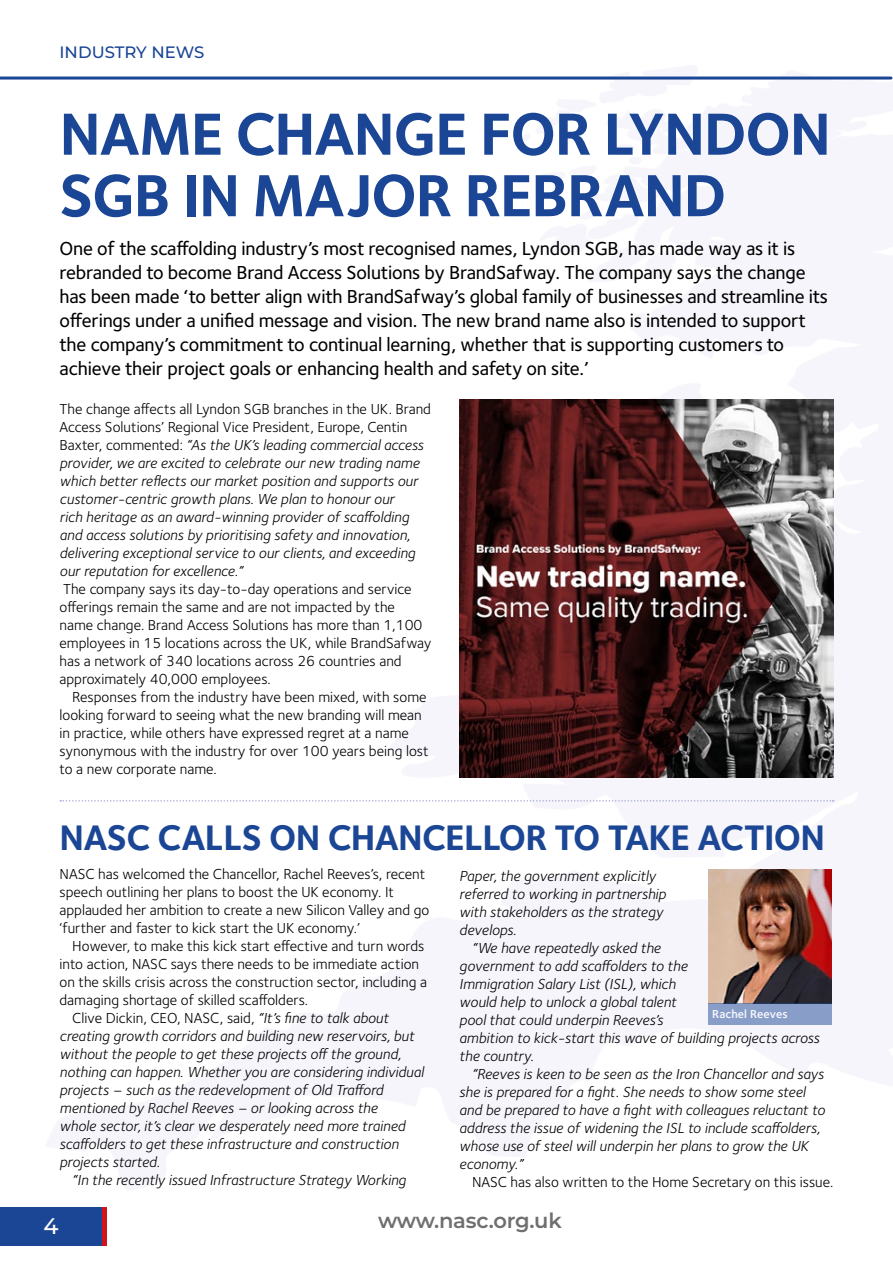
<style>
.page{position:relative;width:893px;height:1263px;background:#fff}
.page>*{position:absolute;margin:0;border:0;box-sizing:border-box;transform-origin:0 0}
.t1{font:700 61.5px/61.5px "Foundry Sterling";letter-spacing:-.02em;color:#1b4695}
.t2{font:700 36.75px "Foundry Sterling";letter-spacing:-.02em;color:#1b4695}
.t3{font:100 22.5px "Montserrat";color:#fff}
.t4{font:100 21px "Montserrat";letter-spacing:-.01em;color:#706f6f}
.t5{font:500 19.5px/24px "Foundry Sterling";letter-spacing:-.01em;color:#000}
.t6{font:100 16.5px "Montserrat";color:#1b4695}
.t7{font:italic 15px/18px "Foundry Sterling";color:#000}
.t8{font:15px/18px "Foundry Sterling";color:#000}
.t9{font:600 12px "Foundry Sterling";letter-spacing:.01em;color:#fff}
.s1{font-style:normal}
.s2{font-style:italic}
</style>
<div class="page">
<hr style="left:0;top:77px;width:891px;height:3px;background:#1b4695">
<div style="left:0;top:1208px;width:102px;height:38px;background:#1b4695"></div>
<div style="left:102px;top:1208px;width:5px;height:38px;background:#d2131d"></div>
<svg style="left:60px;top:800px;width:774px;height:1px"></svg>
<img style="left:459px;top:400px;width:374px;height:377px">
<img style="left:708px;top:870px;width:123px;height:133px">
<div style="left:708px;top:1003px;width:123px;height:22px;background:#889dc8"></div>
<p class="t6" style="left:60px;top:42px;width:146px">INDUSTRY NEWS</p>
<h1 class="t1" style="left:60px;top:106px;width:773px">NAME CHANGE FOR LYNDON<br>SGB IN MAJOR REBRAND</h1>
<p class="t5" style="left:60px;top:237px;width:770px">One of the scaffolding industry’s most recognised names, Lyndon SGB, has made way as it is rebranded to become Brand Access Solutions by BrandSafway. The company says the change has been made ‘to better align with BrandSafway’s global family of businesses and streamline its offerings under a unified message and vision. The new brand name also is intended to support the company’s commitment to continual learning, whether that is supporting customers to achieve their project goals or enhancing health and safety on site.’</p>
<p class="t7" style="left:60px;top:400px;width:373px"><span class="s1">The change affects all Lyndon SGB branches in the UK. Brand Access Solutions’ Regional Vice President, Europe, Centin Baxter, commented:</span> “As the UK’s leading commercial access provider, we are excited to celebrate our new trading name which better reflects our market position and supports our customer-centric growth plans. We plan to honour our<br>rich heritage as an award-winning provider of scaffolding and access solutions by prioritising safety and innovation, delivering exceptional service to our clients, and exceeding our reputation for excellence.”</p>
<p class="t8" style="left:60px;top:580px;width:373px">The company says its day-to-day operations and service offerings remain the same and are not impacted by the name change. Brand Access Solutions has more than 1,100 employees in 15 locations across the UK, while BrandSafway has a network of 340 locations across 26 countries and approximately 40,000 employees.</p>
<p class="t8" style="left:60px;top:688px;width:371px;text-indent:13px">Responses from the industry have been mixed, with some looking forward to seeing what the new branding will mean in practice, while others have expressed regret at a name synonymous with the industry for over 100 years being lost to a new corporate name.</p>
<h2 class="t2" style="left:60px;top:815px;width:767px">NASC CALLS ON CHANCELLOR TO TAKE ACTION</h2>
<p class="t8" style="left:60px;top:865px;width:371px">NASC has welcomed the Chancellor, Rachel Reeves’s, recent speech outlining her plans to boost the UK economy. It applauded her ambition to create a new Silicon Valley and go ‘further and faster to kick start the UK economy.’</p>
<p class="t8" style="left:72px;top:937px;width:354px">However, to make this kick start effective and turn words</p>
<p class="t8" style="left:60px;top:955px;width:361px">into action, NASC says there needs to be immediate action</p>
<p class="t8" style="left:60px;top:973px;width:369px">on the skills crisis across the construction sector, including a</p>
<p class="t8" style="left:60px;top:991px;width:250px">damaging shortage of skilled scaffolders.</p>
<p class="t8" style="left:72px;top:1009px;width:318px">Clive Dickin, CEO, NASC, said, <span class="s2">“It’s fine to talk about</span></p>
<p class="t7" style="left:60px;top:1026px;width:356px">creating growth corridors and building new reservoirs, but</p>
<p class="t7" style="left:60px;top:1044px;width:343px">without the people to get these projects off the ground,</p>
<p class="t7" style="left:60px;top:1062px;width:366px">nothing can happen. Whether you are considering individual</p>
<p class="t7" style="left:60px;top:1080px;width:325px">projects – such as the redevelopment of Old Trafford</p>
<p class="t7" style="left:60px;top:1098px;width:320px">mentioned by Rachel Reeves – or looking across the</p>
<p class="t7" style="left:60px;top:1116px;width:347px">whole sector, it’s clear we desperately need more trained</p>
<p class="t7" style="left:60px;top:1134px;width:341px">scaffolders to get these infrastructure and construction</p>
<p class="t7" style="left:60px;top:1152px;width:102px">projects started.</p>
<p class="t7" style="left:72px;top:1170px;width:335px">“In the recently issued Infrastructure Strategy Working</p>
<p class="t7" style="left:459px;top:867px;width:208px">Paper, the government explicitly referred to working in partnership with stakeholders as the strategy develops.</p>
<p class="t7" style="left:459px;top:939px;width:362px;text-indent:13px">“We have repeatedly asked the<br>government to add scaffolders to the<br>Immigration Salary List (ISL), which<br>would help to unlock a global talent<br>pool that could underpin Reeves’s<br>ambition to kick-start this wave of building projects across the country.</p>
<p class="t7" style="left:459px;top:1065px;width:367px;text-indent:13px">“Reeves is keen to be seen as the Iron Chancellor and says she is prepared for a fight. She needs to show some steel and be prepared to have a fight with colleagues reluctant to address the issue of widening the ISL to include scaffolders, whose use of steel will underpin her plans to grow the UK economy.”</p>
<p class="t8" style="left:472px;top:1173px;width:363px">NASC has also written to the Home Secretary on this issue.</p>
<p class="t9" style="left:712px;top:1007px;width:77px">Rachel Reeves</p>
<h3 class="t3" style="left:43px;top:1211px;width:17px">4</h3>
<h3 class="t4" style="left:378px;top:1206px;width:185px">www.nasc.org.uk</h3>
</div>
